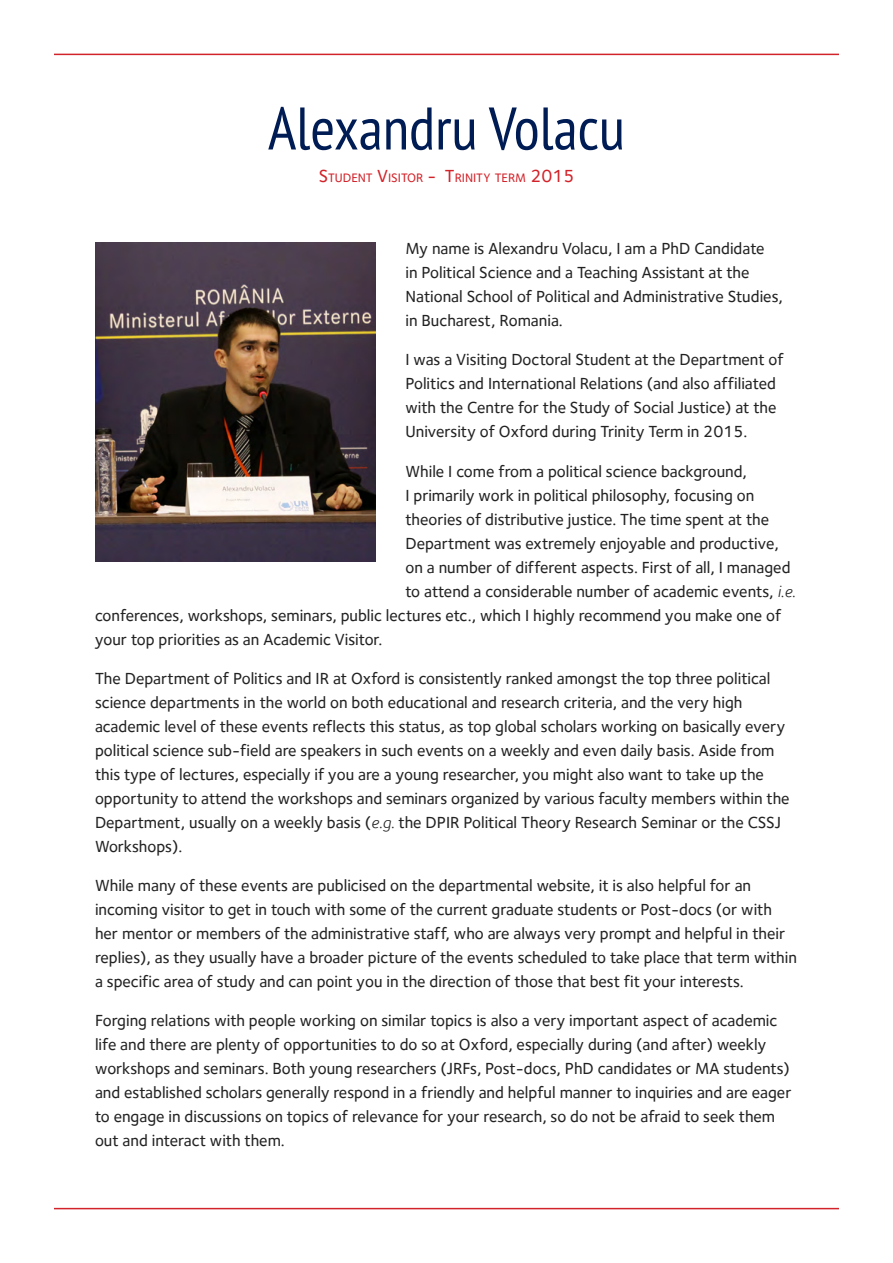
<style>
.page{position:relative;width:893px;height:1263px;background:#fff}
.page>*{position:absolute;margin:0;border:0;box-sizing:border-box;transform-origin:0 0}
.t1{font:condensed 60px "PT Sans";color:#001c54}
.t2{font:500 16.5px/24px "Foundry Sterling";color:#222}
.t3{font:500 12.6px "Foundry Sterling";color:#d2232a}
.s1{font-size:18px}
.s2{font-weight:400;font-style:italic}
</style>
<div class="page">
<hr style="left:54px;top:54px;width:785px;height:1px;background:#d2232a">
<hr style="left:54px;top:1208px;width:785px;height:1px;background:#d2232a">
<img style="left:95px;top:242px;width:281px;height:319px">
<h1 class="t1" style="left:268px;top:90px;width:359px">Alexandru Volacu</h1>
<p class="t3" style="left:319px;top:171px;width:257px"><span class="s1">S</span>TUDENT <span class="s1">V</span>ISITOR <span class="s1">- T</span>RINITY TERM <span class="s1">2015</span></p>
<p class="t2" style="left:405px;top:237px;width:379px">My name is Alexandru Volacu, I am a PhD Candidate<br>in Political Science and a Teaching Assistant at the National School of Political and Administrative Studies, in Bucharest, Romania.</p>
<p class="t2" style="left:405px;top:348px;width:380px">I was a Visiting Doctoral Student at the Department of Politics and International Relations (and also affiliated with the Centre for the Study of Social Justice) at the University of Oxford during Trinity Term in 2015.</p>
<p class="t2" style="left:405px;top:459px;width:343px">While I come from a political science background,</p>
<p class="t2" style="left:405px;top:483px;width:350px">I primarily work in political philosophy, focusing on</p>
<p class="t2" style="left:405px;top:507px;width:365px">theories of distributive justice. The time spent at the</p>
<p class="t2" style="left:405px;top:531px;width:375px">Department was extremely enjoyable and productive,</p>
<p class="t2" style="left:405px;top:555px;width:387px">on a number of different aspects. First of all, I managed</p>
<p class="t2" style="left:405px;top:579px;width:392px">to attend a considerable number of academic events, <span class="s2">i.e.</span></p>
<p class="t2" style="left:95px;top:603px;width:688px">conferences, workshops, seminars, public lectures etc., which I highly recommend you make one of</p>
<p class="t2" style="left:95px;top:627px;width:289px">your top priorities as an Academic Visitor.</p>
<p class="t2" style="left:95px;top:666px;width:696px">The Department of Politics and IR at Oxford is consistently ranked amongst the top three political science departments in the world on both educational and research criteria, and the very high academic level of these events reflects this status, as top global scholars working on basically every political science sub-field are speakers in such events on a weekly and even daily basis. Aside from this type of lectures, especially if you are a young researcher, you might also want to take up the opportunity to attend the workshops and seminars organized by various faculty members within the Department, usually on a weekly basis (<span class="s2">e.g.</span> the DPIR Political Theory Research Seminar or the CSSJ Workshops).</p>
<p class="t2" style="left:95px;top:873px;width:703px">While many of these events are publicised on the departmental website, it is also helpful for an incoming visitor to get in touch with some of the current graduate students or Post-docs (or with her mentor or members of the administrative staff, who are always very prompt and helpful in their replies), as they usually have a broader picture of the events scheduled to take place that term within a specific area of study and can point you in the direction of those that best fit your interests.</p>
<p class="t2" style="left:95px;top:1008px;width:698px">Forging relations with people working on similar topics is also a very important aspect of academic life and there are plenty of opportunities to do so at Oxford, especially during (and after) weekly workshops and seminars. Both young researchers (JRFs, Post-docs, PhD candidates or MA students) and established scholars generally respond in a friendly and helpful manner to inquiries and are eager to engage in discussions on topics of relevance for your research, so do not be afraid to seek them out and interact with them.</p>
</div>
